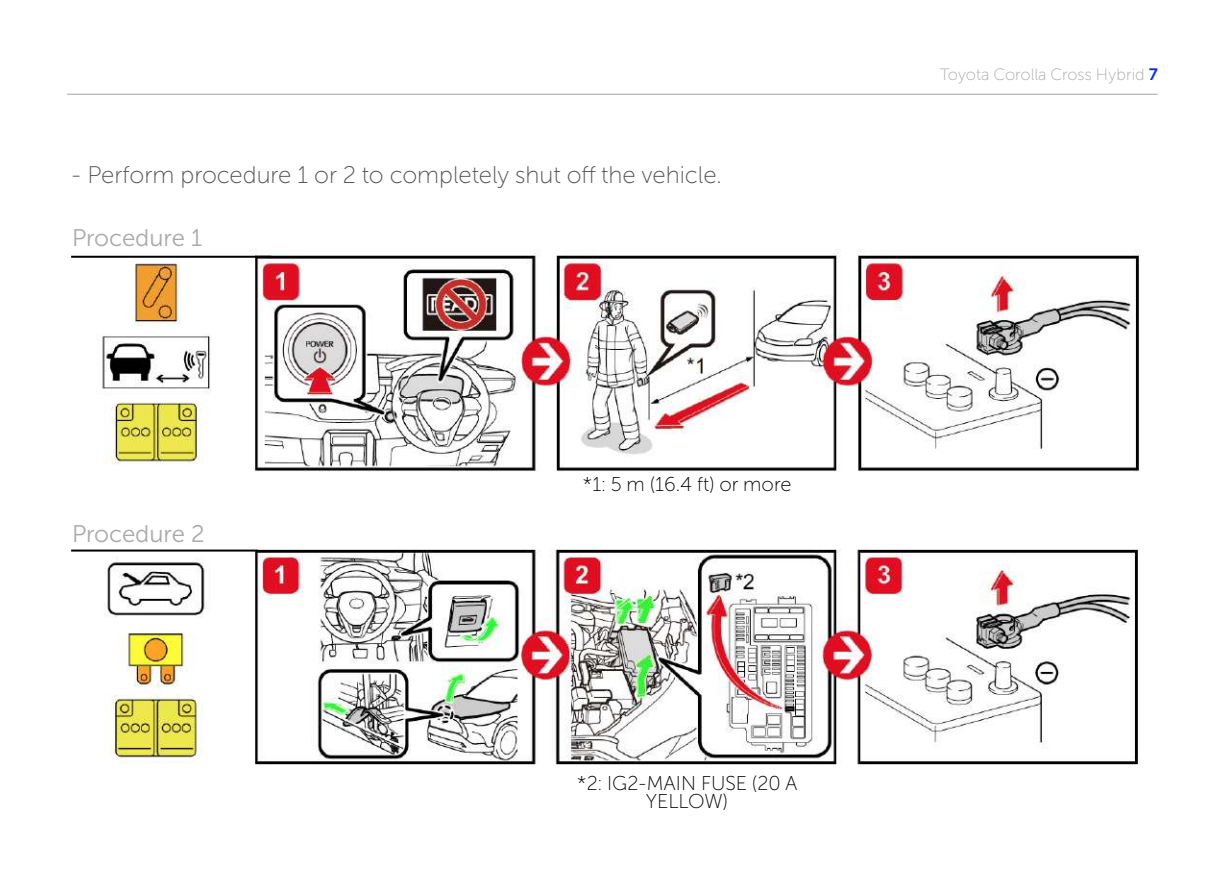
<style>
.page{position:relative;width:1225px;height:879px;background:#fff}
.page>*{position:absolute;margin:0;border:0;box-sizing:border-box;transform-origin:0 0}
.t1{font:24px "Museo Sans Cyrl 100";color:#535353}
.t2{font:24px "Museo Sans Cyrl 300";letter-spacing:-.005em;color:#aaa}
.t3{font:20px/18px "Museo Sans Cyrl 100";color:#000;text-align:center}
.t4{font:16.4px "Museo Sans Cyrl 100";color:#aaa}
.s1{font-family:"Museo Sans Cyrl 700";color:#0329ff}
</style>
<div class="page">
<hr style="left:67px;top:94px;width:1090px;height:1px;background:#aaa">
<img style="left:71px;top:249px;width:1070px;height:516px">
<hr style="left:71px;top:549px;width:186px;height:2px;background:#000">
<hr style="left:71px;top:256px;width:200px;height:2px;background:#000">
<p class="t1" style="left:71px;top:162px;width:652px">- Perform procedure 1 or 2 to completely shut off the vehicle.</p>
<p class="t2" style="left:72px;top:225px;width:132px">Procedure 1</p>
<p class="t2" style="left:72px;top:520px;width:134px">Procedure 2</p>
<p class="t3" style="left:582px;top:475px;width:210px">*1: 5 m (16.4 ft) or more</p>
<p class="t3" style="left:577px;top:774px;width:222px">*2: IG2-MAIN FUSE (20 A<br>YELLOW)</p>
<p class="t4" style="left:939px;top:66px;width:219px">Toyota Corolla Cross Hybrid <span class="s1">7</span></p>
</div>
